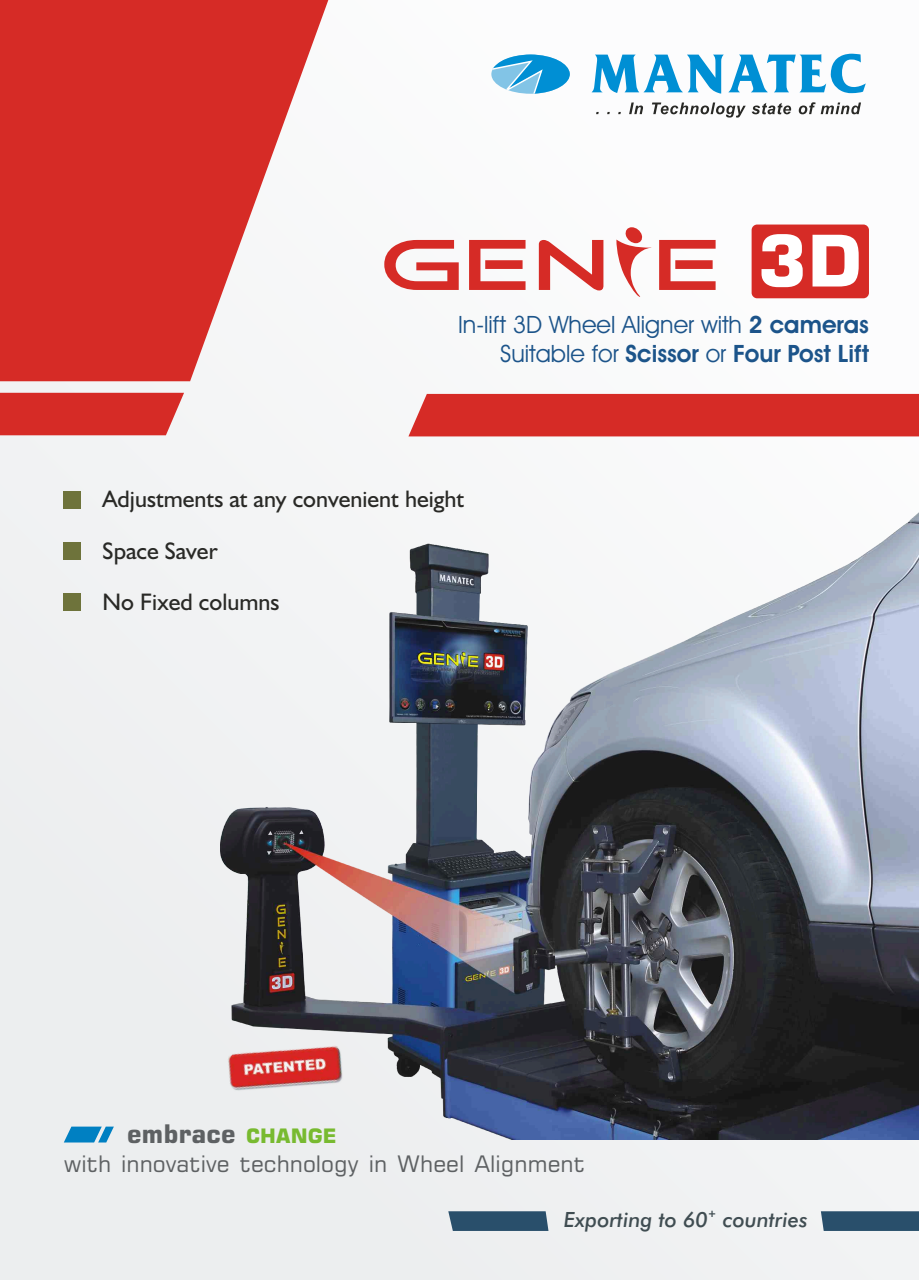
<style>
.page{position:relative;width:919px;height:1280px;background:#fff}
.page>*{position:absolute;margin:0;border:0;box-sizing:border-box;transform-origin:0 0}
.t1{font:73.2px "Good Times";color:#d62b26;scale:1.31 1}
.t2{font:700 25.65px "Square 721 BT";color:#5e6163}
.t3{font:24px/28.8px "Avant Garde IT Cby BT";color:#1c548a;text-align:right}
.t4{font:24px/51.6px "Humanist 521 BT";color:#292926}
.t5{font:22.8px "Square 721 BT";color:#5e6163}
.t6{font:italic 500 21px "Futura BT";color:#404d52}
.t7{font:700 19.95px "Square 721 BT";color:#78ba30}
.t8{font:italic 500 10.5px "Futura BT";color:#404d52}
.s1{font-family:"Square 721 BT";font-weight:700;font-size:71.25px;color:#fff}
.s2{font-weight:700}
</style>
<div class="page">
<div style="left:0;top:0;width:918px;height:1280px;background:#f3f4f5"></div>
<svg style="left:64px;top:1126px;width:50px;height:16px"></svg>
<div style="left:751px;top:225px;width:117px;height:73px;background:#d62b26;border-radius:6px"></div>
<svg style="left:616px;top:227px;width:35px;height:70px"></svg>
<img style="left:221px;top:513px;width:697px;height:626px">
<svg style="left:591px;top:54px;width:274px;height:40px"></svg>
<svg style="left:492px;top:54px;width:78px;height:40px"></svg>
<svg style="left:596px;top:102px;width:265px;height:16px"></svg>
<img style="left:226px;top:1045px;width:118px;height:47px">
<div style="left:408px;top:394px;width:510px;height:42px;background:#d62b26"></div>
<svg style="left:820px;top:1211px;width:98px;height:20px;background:#305570"></svg>
<svg style="left:448px;top:1211px;width:100px;height:20px;background:#325771"></svg>
<svg style="left:0;top:0;width:328px;height:381px;fill:#d62b26"></svg>
<div style="left:0;top:393px;width:184px;height:42px;background:#d62b26"></div>
<div style="left:64px;top:491px;width:17px;height:17px;background:#6e733b"></div>
<div style="left:64px;top:542px;width:17px;height:17px;background:#6e733b"></div>
<div style="left:64px;top:593px;width:17px;height:17px;background:#6e733b"></div>
<h1 class="t1" style="left:379px;top:240px;width:370px">GEN E <span class="s1">3D</span></h1>
<p class="t3" style="left:458px;top:313px;width:412px">In-lift 3D Wheel Aligner with <span class="s2">2 cameras<br></span>Suitable for <span class="s2">Scissor</span> or <span class="s2">Four Post Lift</span></p>
<p class="t4" style="left:103px;top:475px;width:363px">Adjustments at any convenient height<br>Space Saver<br>No Fixed columns</p>
<p class="t2" style="left:127px;top:1124px;width:110px">embrace</p>
<p class="t5" style="left:64px;top:1154px;width:522px">with innovative technology in Wheel Alignment</p>
<p class="t7" style="left:246px;top:1128px;width:92px">CHANGE</p>
<p class="t8" style="left:707px;top:1209px;width:10px">+</p>
<p class="t6" style="left:563px;top:1211px;width:245px">Exporting to 60 countries</p>
</div>
